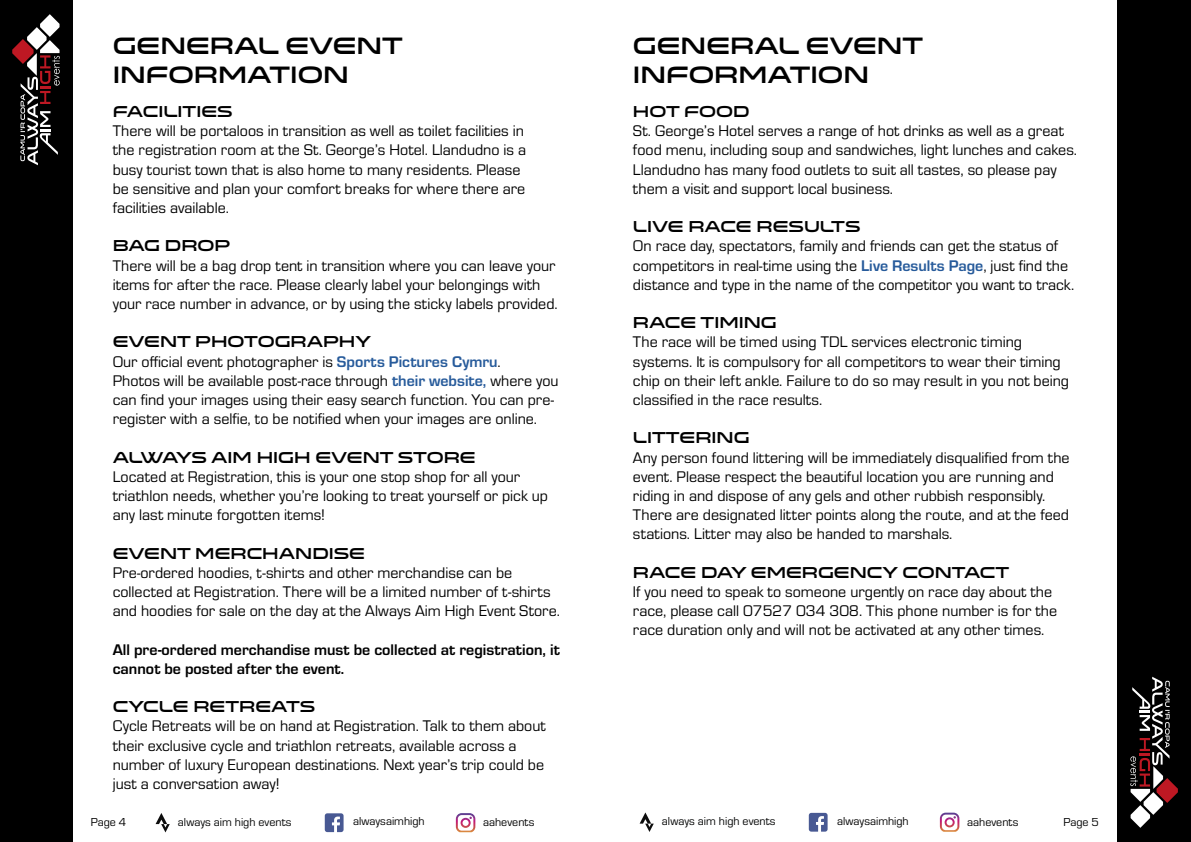
<style>
.page{position:relative;width:1191px;height:842px;background:#fff}
.page>*{position:absolute;margin:0;border:0;box-sizing:border-box;transform-origin:0 0}
.t1{font:24px/28.8px "Venera 900";color:#000}
.t2{font:16px/19.2px "Eurostile";color:#000}
.t3{font:16px "Venera 900";color:#000}
.t4{font:700 16px/19.2px "Eurostile";color:#000}
.t5{font:12px "Eurostile";color:#000}
.t6{font:12px "Eurostile";color:#010202}
.s1{font-weight:700;color:#275b9b}
</style>
<div class="page">
<div style="left:1117px;top:0;width:74px;height:842px;background:#000"></div>
<svg style="left:1130px;top:677px;width:47px;height:151px"></svg>
<div style="left:0;top:0;width:73px;height:842px;background:#000"></div>
<svg style="left:12px;top:14px;width:48px;height:151px"></svg>
<svg style="left:809px;top:813px;width:18px;height:19px"></svg>
<svg style="left:639px;top:812px;width:15px;height:20px"></svg>
<svg style="left:940px;top:813px;width:19px;height:19px"></svg>
<svg style="left:325px;top:813px;width:18px;height:19px"></svg>
<svg style="left:156px;top:813px;width:14px;height:19px"></svg>
<svg style="left:456px;top:813px;width:19px;height:19px"></svg>
<h1 class="t1" style="left:113px;top:32px;width:292px">GENERAL EVENT<br>INFORMATION</h1>
<h1 class="t1" style="left:633px;top:32px;width:292px">GENERAL EVENT<br>INFORMATION</h1>
<p class="t3" style="left:113px;top:102px;width:121px">FACILITIES</p>
<p class="t2" style="left:113px;top:120px;width:415px">There will be portaloos in transition as well as toilet facilities in the registration room at the St. George’s Hotel. Llandudno is a busy tourist town that is also home to many residents. Please be sensitive and plan your comfort breaks for where there are facilities available.</p>
<p class="t3" style="left:113px;top:236px;width:119px">BAG DROP</p>
<p class="t2" style="left:113px;top:255px;width:446px">There will be a bag drop tent in transition where you can leave your items for after the race. Please clearly label your belongings with your race number in advance, or by using the sticky labels provided.</p>
<p class="t3" style="left:113px;top:332px;width:260px">EVENT PHOTOGRAPHY</p>
<p class="t2" style="left:113px;top:351px;width:447px">Our official event photographer is <span class="s1">Sports Pictures Cymru</span>.<br>Photos will be available post-race through <span class="s1">their website,</span> where you can find your images using their easy search function. You can pre&shy;register with a selfie, to be notified when your images are online.</p>
<p class="t3" style="left:113px;top:447px;width:364px">ALWAYS AIM HIGH EVENT STORE</p>
<p class="t2" style="left:113px;top:466px;width:437px">Located at Registration, this is your one stop shop for all your triathlon needs, whether you’re looking to treat yourself or pick up any last minute forgotten items!</p>
<p class="t3" style="left:113px;top:543px;width:254px">EVENT MERCHANDISE</p>
<p class="t2" style="left:113px;top:562px;width:449px">Pre-ordered hoodies, t-shirts and other merchandise can be collected at Registration. There will be a limited number of t-shirts and hoodies for sale on the day at the Always Aim High Event Store.</p>
<p class="t4" style="left:113px;top:638px;width:448px">All pre-ordered merchandise must be collected at registration, it cannot be posted after the event.</p>
<p class="t3" style="left:113px;top:697px;width:204px">CYCLE RETREATS</p>
<p class="t2" style="left:113px;top:716px;width:434px">Cycle Retreats will be on hand at Registration. Talk to them about their exclusive cycle and triathlon retreats, available across a number of luxury European destinations. Next year’s trip could be just a conversation away!</p>
<p class="t3" style="left:633px;top:102px;width:118px">HOT FOOD</p>
<p class="t2" style="left:633px;top:120px;width:446px">St. George’s Hotel serves a range of hot drinks as well as a great food menu, including soup and sandwiches, light lunches and cakes.<br>Llandudno has many food outlets to suit all tastes, so please pay them a visit and support local business.</p>
<p class="t3" style="left:633px;top:217px;width:229px">LIVE RACE RESULTS</p>
<p class="t2" style="left:633px;top:236px;width:443px">On race day, spectators, family and friends can get the status of competitors in real-time using the <span class="s1">Live Results Page</span>, just find the distance and type in the name of the competitor you want to track.</p>
<p class="t3" style="left:633px;top:313px;width:145px">RACE TIMING</p>
<p class="t2" style="left:633px;top:332px;width:437px">The race will be timed using TDL services electronic timing systems. It is compulsory for all competitors to wear their timing chip on their left ankle. Failure to do so may result in you not being classified in the race results.</p>
<p class="t3" style="left:633px;top:428px;width:118px">LITTERING</p>
<p class="t2" style="left:633px;top:447px;width:438px">Any person found littering will be immediately disqualified from the event. Please respect the beautiful location you are running and riding in and dispose of any gels and other rubbish responsibly.<br>There are designated litter points along the route, and at the feed stations. Litter may also be handed to marshals.</p>
<p class="t3" style="left:633px;top:562px;width:378px">RACE DAY EMERGENCY CONTACT</p>
<p class="t2" style="left:633px;top:581px;width:425px">If you need to speak to someone urgently on race day about the race, please call 07527 034 308. This phone number is for the race duration only and will not be activated at any other times.</p>
<p class="t5" style="left:91px;top:813px;width:37px">Page 4</p>
<p class="t6" style="left:178px;top:813px;width:115px">always aim high events</p>
<p class="t5" style="left:353px;top:813px;width:73px">alwaysaimhigh</p>
<p class="t5" style="left:483px;top:814px;width:53px">aahevents</p>
<p class="t6" style="left:662px;top:813px;width:115px">always aim high events</p>
<p class="t5" style="left:837px;top:813px;width:73px">alwaysaimhigh</p>
<p class="t5" style="left:967px;top:813px;width:53px">aahevents</p>
<p class="t5" style="left:1063px;top:813px;width:37px">Page 5</p>
</div>
